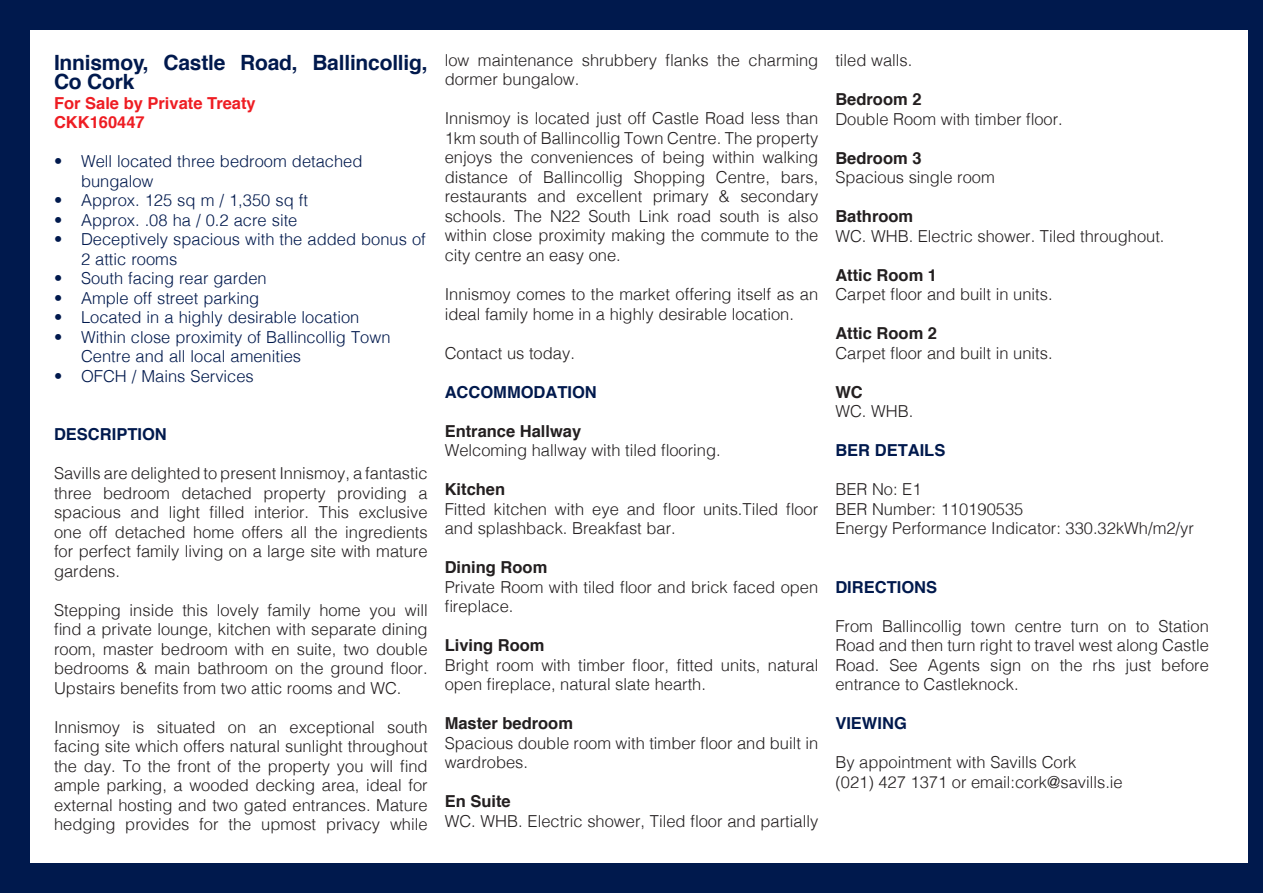
<style>
.page{position:relative;width:1263px;height:893px;background:#fff}
.page>*{position:absolute;margin:0;border:0;box-sizing:border-box;transform-origin:0 0}
.t1{font:700 21px/19.5px "Helvetica";letter-spacing:-.01em;color:#00194d}
.t2{font:300 16.5px/19.5px "Helvetica";color:#231f20}
.t3{font:300 16.5px/19.5px "Helvetica";color:#00194d}
.t4{font:700 16.5px "Helvetica";color:#231f20}
.t5{font:700 16.5px "Helvetica";color:#00194d}
.t6{font:700 16.5px/19.5px "Helvetica";color:#ee1d23}
</style>
<div class="page">
<div style="left:0;top:0;width:1263px;height:30px;background:#00194d"></div>
<div style="left:0;top:0;width:30px;height:893px;background:#00194d"></div>
<div style="left:1248px;top:0;width:15px;height:893px;background:#00194d"></div>
<div style="left:0;top:863px;width:1263px;height:30px;background:#00194d"></div>
<p class="t1" style="left:54px;top:53px;width:375px">Innismoy, Castle Road, Ballincollig,<br>Co Cork</p>
<p class="t6" style="left:54px;top:93px;width:203px">For Sale by Private Treaty<br>CKK160447</p>
<p class="t3" style="left:81px;top:150px;width:283px;text-indent:-27px">• Well located three bedroom detached bungalow</p>
<p class="t3" style="left:54px;top:189px;width:255px">• Approx. 125 sq m / 1,350 sq ft</p>
<p class="t3" style="left:54px;top:209px;width:245px">• Approx. .08 ha / 0.2 acre site</p>
<p class="t3" style="left:81px;top:229px;width:346px;text-indent:-27px">• Deceptively spacious with the added bonus of<br>2 attic rooms</p>
<p class="t3" style="left:54px;top:268px;width:214px">• South facing rear garden</p>
<p class="t3" style="left:54px;top:287px;width:207px">• Ample off street parking</p>
<p class="t3" style="left:54px;top:307px;width:307px">• Located in a highly desirable location</p>
<p class="t3" style="left:81px;top:326px;width:311px;text-indent:-27px">• Within close proximity of Ballincollig Town<br>Centre and all local amenities</p>
<p class="t3" style="left:54px;top:365px;width:201px">• OFCH / Mains Services</p>
<p class="t5" style="left:54px;top:421px;width:114px">DESCRIPTION</p>
<p class="t2" style="left:54px;top:463px;width:375px;text-align:justify">Savills are delighted to present Innismoy, a fantastic three bedroom detached property providing a spacious and light filled interior. This exclusive one off detached home offers all the ingredients for perfect family living on a large site with mature gardens.</p>
<p class="t2" style="left:54px;top:599px;width:375px;text-align:justify">Stepping inside this lovely family home you will find a private lounge, kitchen with separate dining room, master bedroom with en suite, two double bedrooms &amp; main bathroom on the ground floor.<br>Upstairs benefits from two attic rooms and WC.</p>
<p class="t2" style="left:54px;top:716px;width:375px;text-align:justify">Innismoy is situated on an exceptional south facing site which offers natural sunlight throughout the day. To the front of the property you will find ample parking, a wooded decking area, ideal for external hosting and two gated entrances. Mature hedging provides for the upmost privacy while</p>
<p class="t2" style="left:445px;top:49px;width:375px">low maintenance shrubbery flanks the charming dormer bungalow.</p>
<p class="t2" style="left:445px;top:108px;width:375px;text-align:justify">Innismoy is located just off Castle Road less than 1km south of Ballincollig Town Centre. The property enjoys the conveniences of being within walking distance of Ballincollig Shopping Centre, bars, restaurants and excellent primary &amp; secondary schools. The N22 South Link road south is also within close proximity making the commute to the city centre an easy one.</p>
<p class="t2" style="left:445px;top:283px;width:375px">Innismoy comes to the market offering itself as an ideal family home in a highly desirable location.</p>
<p class="t2" style="left:445px;top:342px;width:132px">Contact us today.</p>
<p class="t5" style="left:445px;top:378px;width:154px">ACCOMMODATION</p>
<p class="t4" style="left:445px;top:417px;width:138px">Entrance Hallway</p>
<p class="t2" style="left:445px;top:439px;width:277px">Welcoming hallway with tiled flooring.</p>
<p class="t4" style="left:445px;top:476px;width:62px">Kitchen</p>
<p class="t2" style="left:445px;top:498px;width:375px">Fitted kitchen with eye and floor units.Tiled floor and splashback. Breakfast bar.</p>
<p class="t4" style="left:445px;top:554px;width:104px">Dining Room</p>
<p class="t2" style="left:445px;top:576px;width:375px">Private Room with tiled floor and brick faced open fireplace.</p>
<p class="t4" style="left:445px;top:632px;width:101px">Living Room</p>
<p class="t2" style="left:445px;top:654px;width:375px">Bright room with timber floor, fitted units, natural open fireplace, natural slate hearth.</p>
<p class="t4" style="left:445px;top:710px;width:130px">Master bedroom</p>
<p class="t2" style="left:445px;top:732px;width:375px">Spacious double room with timber floor and built in wardrobes.</p>
<p class="t4" style="left:445px;top:788px;width:68px">En Suite</p>
<p class="t2" style="left:445px;top:810px;width:375px">WC. WHB. Electric shower, Tiled floor and partially</p>
<p class="t2" style="left:835px;top:49px;width:79px">tiled walls.</p>
<p class="t4" style="left:835px;top:86px;width:88px">Bedroom 2</p>
<p class="t2" style="left:835px;top:108px;width:229px">Double Room with timber floor.</p>
<p class="t4" style="left:835px;top:144px;width:88px">Bedroom 3</p>
<p class="t2" style="left:835px;top:166px;width:161px">Spacious single room</p>
<p class="t4" style="left:835px;top:203px;width:79px">Bathroom</p>
<p class="t2" style="left:835px;top:225px;width:331px">WC. WHB. Electric shower. Tiled throughout.</p>
<p class="t4" style="left:835px;top:261px;width:103px">Attic Room 1</p>
<p class="t2" style="left:835px;top:283px;width:219px">Carpet floor and built in units.</p>
<p class="t4" style="left:835px;top:320px;width:103px">Attic Room 2</p>
<p class="t2" style="left:835px;top:342px;width:219px">Carpet floor and built in units.</p>
<p class="t4" style="left:835px;top:378px;width:29px">WC</p>
<p class="t2" style="left:835px;top:400px;width:79px">WC. WHB.</p>
<p class="t5" style="left:835px;top:437px;width:112px">BER DETAILS</p>
<p class="t2" style="left:835px;top:478px;width:360px">BER No: E1<br>BER Number: 110190535<br>Energy Performance Indicator: 330.32kWh/m2/yr</p>
<p class="t5" style="left:835px;top:574px;width:103px">DIRECTIONS</p>
<p class="t2" style="left:835px;top:615px;width:375px;text-align:justify">From Ballincollig town centre turn on to Station Road and then turn right to travel west along Castle Road. See Agents sign on the rhs just before entrance to Castleknock.</p>
<p class="t5" style="left:835px;top:710px;width:73px">VIEWING</p>
<p class="t2" style="left:835px;top:751px;width:289px">By appointment with Savills Cork<br>(021) 427 1371 or email:cork@savills.ie</p>
</div>
